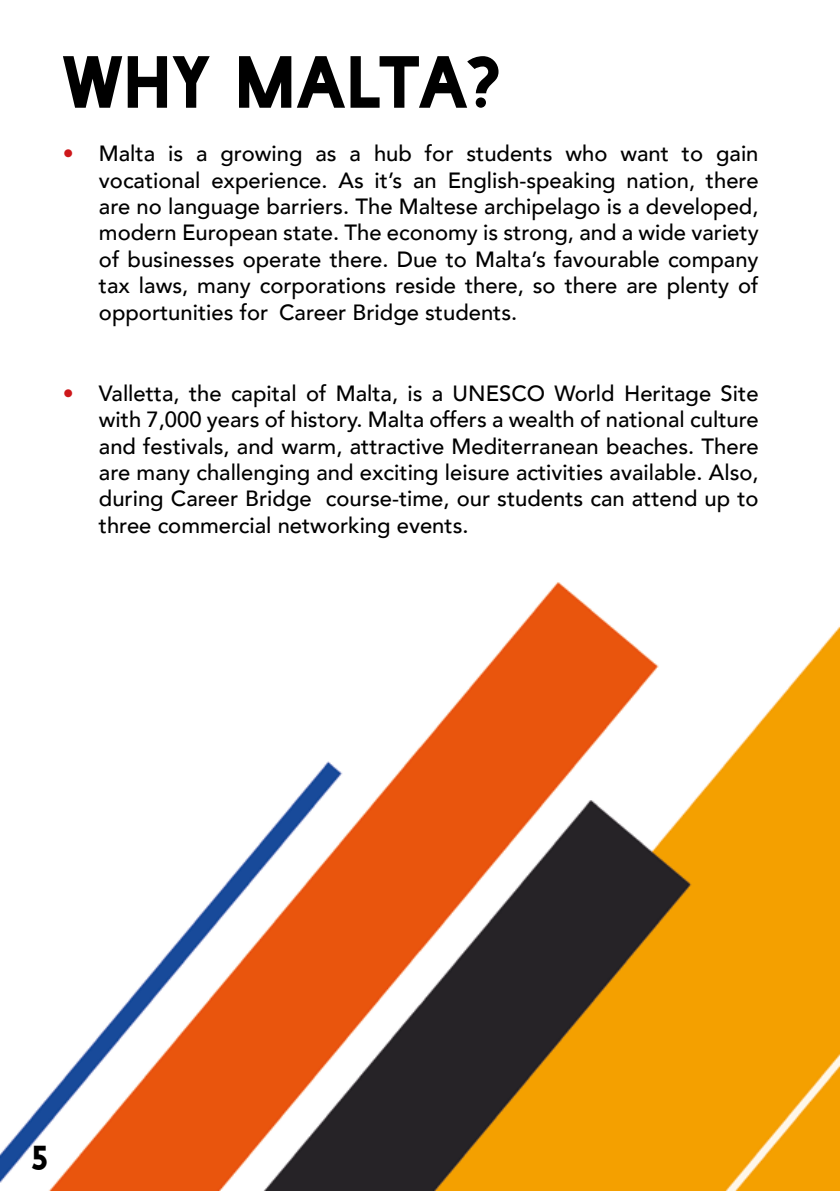
<style>
.page{position:relative;width:840px;height:1191px;background:#fff}
.page>*{position:absolute;margin:0;border:0;box-sizing:border-box;transform-origin:0 0}
.t1{font:68px "Facile Sans";letter-spacing:.01em;color:#000}
.t2{font:32px "Facile Sans";color:#000}
.t3{font:500 22px/26.4px "Avenir";color:#000;text-align:justify}
.s1{color:#cd171a}
</style>
<div class="page">
<img style="left:0;top:582px;width:839px;height:609px">
<h1 class="t1" style="left:63px;top:44px;width:441px">Why Malta?</h1>
<p class="t3" style="left:99px;top:139px;width:661px;text-indent:-36px"><span class="s1">•</span> Malta is a growing as a hub for students who want to gain vocational experience. As it’s an English-speaking nation, there are no language barriers. The Maltese archipelago is a developed, modern European state. The economy is strong, and a wide variety of businesses operate there. Due to Malta’s favourable company tax laws, many corporations reside there, so there are plenty of opportunities for Career Bridge students.</p>
<p class="t3" style="left:99px;top:379px;width:661px;text-indent:-36px"><span class="s1">•</span> Valletta, the capital of Malta, is a UNESCO World Heritage Site with 7,000 years of history. Malta offers a wealth of national culture and festivals, and warm, attractive Mediterranean beaches. There are many challenging and exciting leisure activities available. Also, during Career Bridge course-time, our students can attend up to three commercial networking events.</p>
<h2 class="t2" style="left:32px;top:1139px;width:18px">5</h2>
</div>
